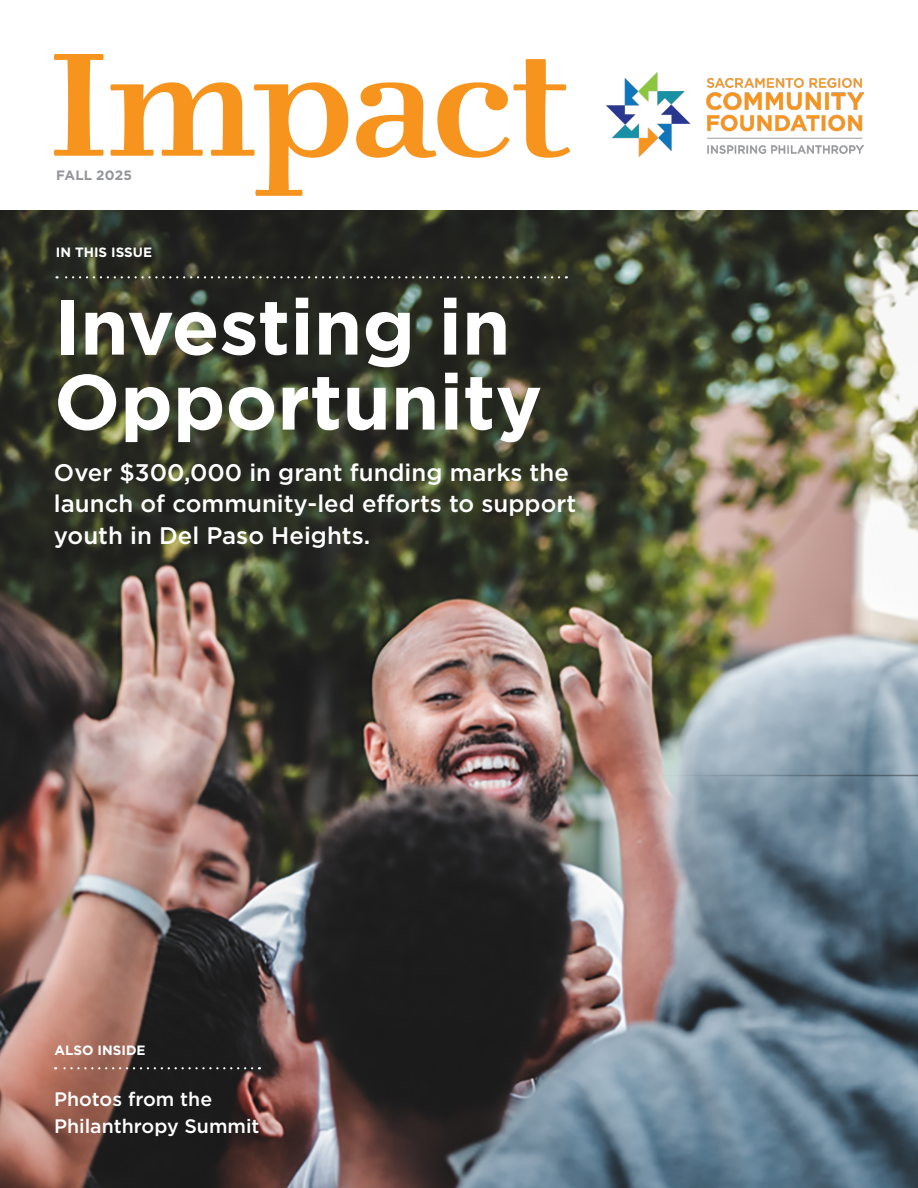
<style>
.page{position:relative;width:918px;height:1188px;background:#fff}
.page>*{position:absolute;margin:0;border:0;box-sizing:border-box;transform-origin:0 0}
.t1{font:700 78px/75px "Gotham";color:#fff}
.t2{font:500 24px/31.5px "Gotham";color:#fff}
.t3{font:500 19.5px/27px "Gotham";color:#fff}
.t4{font:700 13.5px "Gotham";color:#fff}
.t5{font:700 13.5px "Gotham";letter-spacing:.01em;color:#939598}
</style>
<div class="page">
<img style="left:0;top:210px;width:918px;height:565px">
<svg style="left:54px;top:54px;width:50px;height:102px"></svg>
<svg style="left:111px;top:82px;width:237px;height:114px"></svg>
<svg style="left:356px;top:59px;width:214px;height:99px"></svg>
<img style="left:606px;top:72px;width:258px;height:85px">
<svg style="left:57px;top:276px;width:502px;height:2px"></svg>
<img style="left:0;top:775px;width:918px;height:413px">
<svg style="left:55px;top:1067px;width:197px;height:2px"></svg>
<p class="t5" style="left:56px;top:166px;width:77px">FALL 2025</p>
<p class="t4" style="left:56px;top:243px;width:98px">IN THIS ISSUE</p>
<p class="t1" style="left:54px;top:289px;width:490px">Investing in<br>Opportunity</p>
<p class="t2" style="left:54px;top:456px;width:524px">Over $300,000 in grant funding marks the launch of community-led efforts to support youth in Del Paso Heights.</p>
<p class="t4" style="left:54px;top:1041px;width:93px">ALSO INSIDE</p>
<p class="t3" style="left:54px;top:1085px;width:207px">Photos from the<br>Philanthropy Summit</p>
</div>
